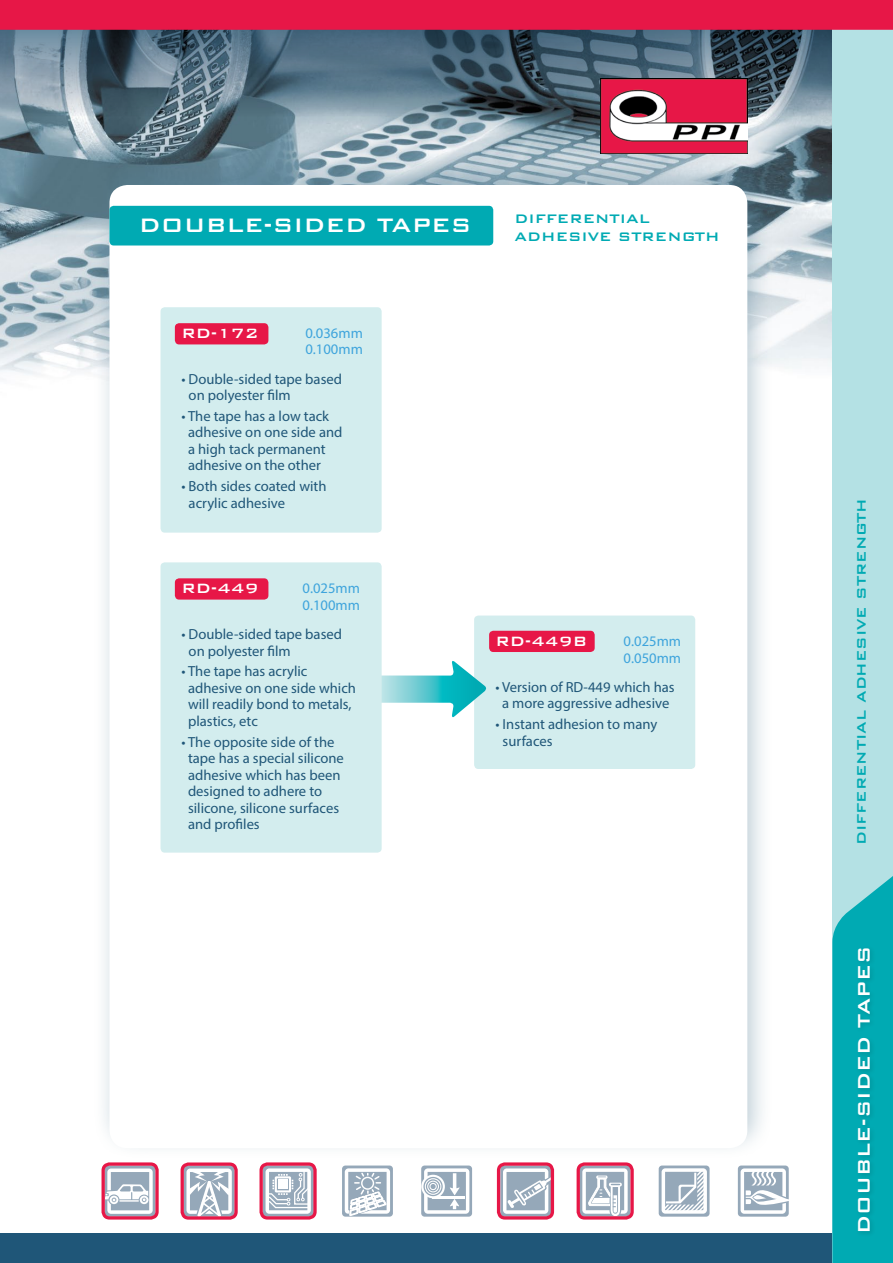
<style>
.page{position:relative;width:893px;height:1263px;background:#fff}
.page>*{position:absolute;margin:0;border:0;box-sizing:border-box;transform-origin:0 0}
.t1{font:500 25.95px "Bank Gothic BT";color:#fff}
.t2{font:500 22.5px "Bank Gothic BT";color:#fff}
.t3{font:500 18px "Bank Gothic BT";color:#fff}
.t4{font:500 16.5px/18px "Bank Gothic BT";color:#00aab3}
.t5{font:14.7px/16.5px "Myriad Pro";color:#1f5678}
.t6{font:14.7px/16.5px "Myriad Pro";color:#3ea4dc}
</style>
<div class="page">
<img style="left:0;top:117px;width:832px;height:258px">
<svg style="left:0;top:30px;width:832px;height:87px;background:#536b7b"></svg>
<div style="left:0;top:1233px;width:832px;height:30px;background:#1f5678"></div>
<img style="left:600px;top:79px;width:147px;height:74px">
<div style="left:105px;top:1165px;width:50px;height:51px;background:#95a8b9;border-radius:3px"></div>
<div style="left:184px;top:1165px;width:51px;height:51px;background:#95a8b9;border-radius:3px"></div>
<div style="left:263px;top:1165px;width:51px;height:51px;background:#95a8b9;border-radius:3px"></div>
<div style="left:342px;top:1165px;width:51px;height:51px;background:#95a8b9;border-radius:3px"></div>
<div style="left:421px;top:1165px;width:51px;height:51px;background:#95a8b9;border-radius:3px"></div>
<div style="left:500px;top:1165px;width:51px;height:51px;background:#95a8b9;border-radius:3px"></div>
<div style="left:579px;top:1165px;width:51px;height:51px;background:#95a8b9;border-radius:3px"></div>
<div style="left:659px;top:1165px;width:51px;height:51px;background:#95a8b9;border-radius:3px"></div>
<svg style="left:738px;top:1165px;width:51px;height:51px"></svg>
<svg style="left:741px;top:1168px;width:48px;height:46px"></svg>
<svg style="left:662px;top:1168px;width:45px;height:46px"></svg>
<svg style="left:582px;top:1168px;width:46px;height:47px"></svg>
<svg style="left:503px;top:1168px;width:52px;height:46px"></svg>
<div style="left:421px;top:1175px;width:24px;height:23px;border:2px solid #fff;border-radius:50%"></div>
<svg style="left:424px;top:1168px;width:45px;height:46px"></svg>
<div style="left:429px;top:1183px;width:8px;height:7px;border:1px solid #fff;border-radius:50%"></div>
<svg style="left:345px;top:1168px;width:45px;height:48px"></svg>
<svg style="left:266px;top:1168px;width:45px;height:46px"></svg>
<svg style="left:186px;top:1168px;width:46px;height:48px"></svg>
<svg style="left:106px;top:1168px;width:47px;height:46px"></svg>
<div style="left:92px;top:153px;width:681px;height:1006px;background:#578197;opacity:.4"></div>
<div style="left:109px;top:185px;width:638px;height:963px;background:#fff;border-radius:18px"></div>
<div style="left:832px;top:0;width:61px;height:1263px;background:#b4e1e4"></div>
<svg style="left:832px;top:876px;width:61px;height:387px;background:#10afb7"></svg>
<div style="left:474px;top:615px;width:221px;height:154px;background:#d3edee;border-radius:4px"></div>
<div style="left:489px;top:631px;width:106px;height:21px;background:#e71747;border-radius:4px"></div>
<svg style="left:382px;top:661px;width:105px;height:57px"></svg>
<div style="left:109px;top:206px;width:384px;height:39px;background:#00aab3;border-radius:4px"></div>
<div style="left:577px;top:1162px;width:57px;height:57px;border:3px solid #e71747;border-radius:6px"></div>
<div style="left:259px;top:1162px;width:58px;height:57px;border:3px solid #e71747;border-radius:6px"></div>
<div style="left:181px;top:1162px;width:57px;height:58px;border:3px solid #e71747;border-radius:6px"></div>
<div style="left:102px;top:1162px;width:57px;height:57px;border:3px solid #e71747;border-radius:6px"></div>
<div style="left:497px;top:1162px;width:57px;height:57px;border:3px solid #e71747;border-radius:6px"></div>
<div style="left:161px;top:562px;width:221px;height:291px;background:#d3edee;border-radius:4px"></div>
<div style="left:175px;top:578px;width:93px;height:22px;background:#e71747;border-radius:4px"></div>
<div style="left:161px;top:307px;width:221px;height:226px;background:#d3edee;border-radius:4px"></div>
<div style="left:175px;top:323px;width:93px;height:21px;background:#e71747;border-radius:4px"></div>
<div style="left:856px;top:945px;width:20px;height:292px;background:#00a4ad"></div>
<div style="left:0;top:0;width:893px;height:30px;background:#e71747"></div>
<h1 class="t1" style="left:139px;top:211px;width:334px">DOUBLE-SIDED TAPES</h1>
<p class="t4" style="left:514px;top:209px;width:207px">DIFFERENTIAL<br>ADHESIVE STRENGTH</p>
<p class="t3" style="left:181px;top:323px;width:79px">RD-172</p>
<p class="t6" style="left:305px;top:324px;width:59px">0.036mm<br>0.100mm</p>
<p class="t5" style="left:189px;top:370px;width:155px;text-indent:-7px">• Double-sided tape based on polyester film</p>
<p class="t5" style="left:188px;top:407px;width:156px;text-indent:-7px">• The tape has a low tack adhesive on one side and a high tack permanent adhesive on the other</p>
<p class="t5" style="left:189px;top:478px;width:139px;text-indent:-7px">• Both sides coated with acrylic adhesive</p>
<p class="t3" style="left:181px;top:579px;width:79px">RD-449</p>
<p class="t6" style="left:303px;top:580px;width:59px">0.025mm<br>0.100mm</p>
<p class="t5" style="left:189px;top:626px;width:155px;text-indent:-7px">• Double-sided tape based on polyester film</p>
<p class="t5" style="left:188px;top:663px;width:169px;text-indent:-7px">• The tape has acrylic adhesive on one side which will readily bond to metals, plastics, etc</p>
<p class="t5" style="left:188px;top:733px;width:157px;text-indent:-7px">• The opposite side of the tape has a special silicone adhesive which has been designed to adhere to silicone, silicone surfaces and profiles</p>
<p class="t3" style="left:495px;top:632px;width:93px">RD-449B</p>
<p class="t6" style="left:624px;top:633px;width:59px">0.025mm<br>0.050mm</p>
<p class="t5" style="left:495px;top:678px;width:181px;text-align:center">• Version of RD-449 which has a more aggressive adhesive</p>
<p class="t5" style="left:503px;top:716px;width:156px;text-indent:-7px">• Instant adhesion to many surfaces</p>
<p class="t4" style="left:852px;top:845px;width:349px;rotate:-90deg">DIFFERENTIAL ADHESIVE STRENGTH</p>
<h2 class="t2" style="left:851px;top:1234px;width:289px;rotate:-90deg">DOUBLE-SIDED TAPES</h2>
</div>
